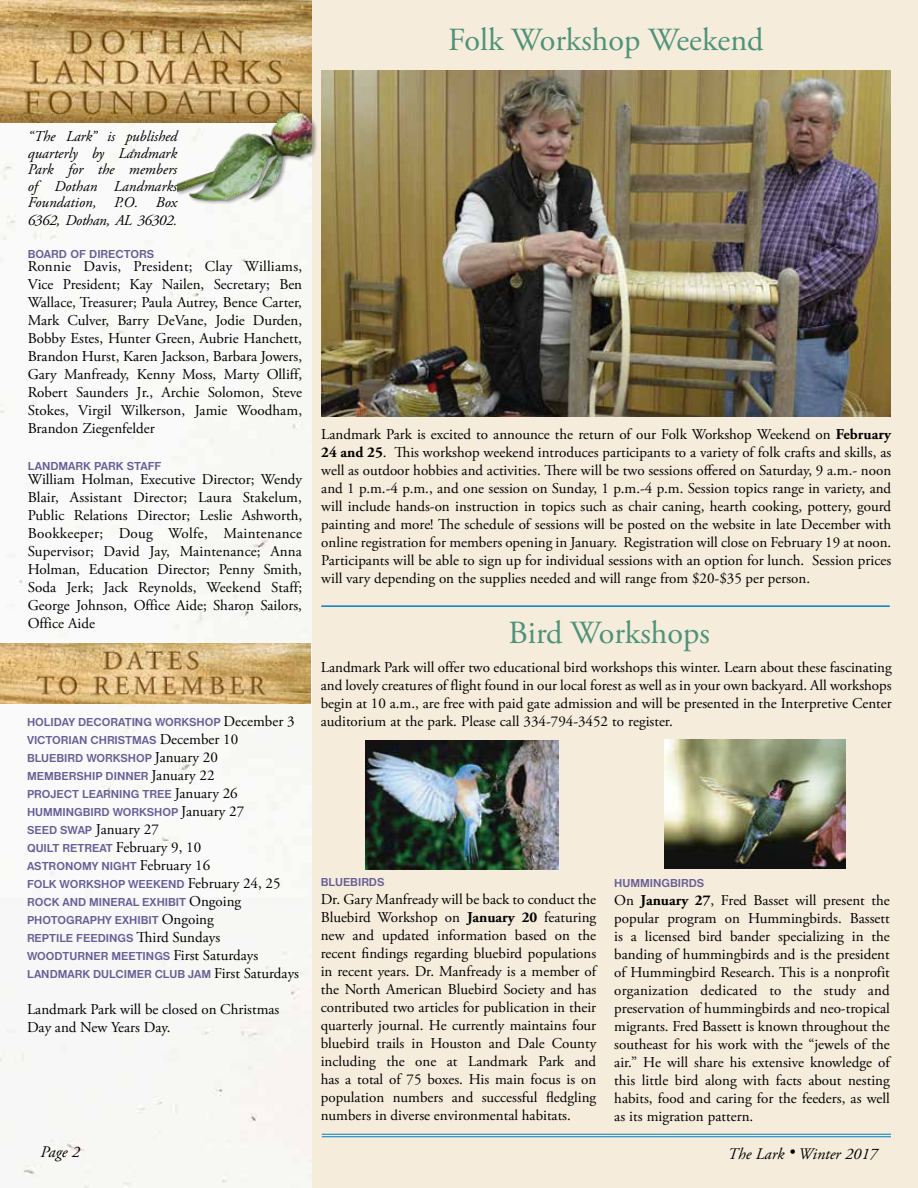
<style>
.page{position:relative;width:918px;height:1188px;background:#f6ecdc}
.page>*{position:absolute;margin:0;border:0;box-sizing:border-box;transform-origin:0 0}
.t1{font:32.25px "Adobe Garamond Pro";color:#4e9379}
.t2{font:italic 16.2px "Adobe Garamond Pro";color:#000}
.t3{font:15px/18px "Adobe Garamond Pro";color:#000;text-align:justify}
.t4{font:italic 15px/16.5px "Adobe Garamond Pro";color:#000;text-align:justify}
.t5{font:italic 15px "Adobe Garamond Pro";letter-spacing:-.02em;color:#000}
.t6{font:700 12px/18px "Nimbus San D";color:#665e95}
.s1{font-family:"Adobe Garamond Pro";font-weight:400;font-size:15px;color:#000}
.s2{font-family:"Nimbus San D";font-weight:700;font-size:12px;color:#665e95}
.s3{font-weight:700}
</style>
<div class="page">
<div style="left:0;top:123px;width:312px;height:1065px;background:#fafaf7"></div>
<hr style="left:322px;top:1134px;width:569px;height:1px;background:#007dbe">
<hr style="left:322px;top:1136px;width:569px;height:1px;background:#007dbe">
<img style="left:0;top:0;width:312px;height:123px">
<img style="left:0;top:644px;width:310px;height:60px">
<div style="left:176px;top:110px;width:142px;height:95px;background:#000;opacity:.4"></div>
<img style="left:177px;top:106px;width:135px;height:102px">
<hr style="left:321px;top:605px;width:569px;height:2px;background:#007dbe">
<img style="left:321px;top:71px;width:570px;height:345px">
<img style="left:365px;top:740px;width:193px;height:130px">
<img style="left:664px;top:739px;width:181px;height:130px">
<h1 class="t1" style="left:448px;top:21px;width:317px">Folk Workshop Weekend</h1>
<p class="t4" style="left:28px;top:129px;width:151px">“The Lark” is published quarterly by Landmark Park for the members of Dothan Landmarks Foundation, P.O. Box</p>
<p class="t5" style="left:28px;top:212px;width:151px">6362, Dothan, AL 36302.</p>
<p class="t6" style="left:28px;top:245px;width:128px">BOARD OF DIRECTORS</p>
<p class="t3" style="left:28px;top:258px;width:276px">Ronnie Davis, President; Clay Williams, Vice President; Kay Nailen, Secretary; Ben Wallace, Treasurer; Paula Autrey, Bence Carter, Mark Culver, Barry DeVane, Jodie Durden, Bobby Estes, Hunter Green, Aubrie Hanchett, Brandon Hurst, Karen Jackson, Barbara Jowers, Gary Manfready, Kenny Moss, Marty Olliff, Robert Saunders Jr., Archie Solomon, Steve Stokes, Virgil Wilkerson, Jamie Woodham, Brandon Ziegenfelder</p>
<p class="t6" style="left:28px;top:457px;width:135px">LANDMARK PARK STAFF</p>
<p class="t3" style="left:28px;top:470px;width:276px">William Holman, Executive Director; Wendy Blair, Assistant Director; Laura Stakelum, Public Relations Director; Leslie Ashworth, Bookkeeper; Doug Wolfe, Maintenance Supervisor; David Jay, Maintenance; Anna Holman, Education Director; Penny Smith, Soda Jerk; Jack Reynolds, Weekend Staff; George Johnson, Office Aide; Sharon Sailors, Office Aide</p>
<p class="t6" style="left:27px;top:713px;width:269px">HOLIDAY DECORATING WORKSHOP <span class="s1">December 3<br></span>VICTORIAN CHRISTMAS <span class="s1">December 10<br></span>BLUEBIRD WORKSHOP <span class="s1">January 20<br></span>MEMBERSHIP DINNER <span class="s1">January 22<br></span>PROJECT LEARNING TREE <span class="s1">January 26<br></span>HUMMINGBIRD WORKSHOP <span class="s1">January 27</span></p>
<p class="t3" style="left:27px;top:821px;width:133px"><span class="s2">SEED SWAP</span> January 27</p>
<p class="t6" style="left:27px;top:839px;width:274px">QUILT RETREAT <span class="s1">February 9, 10<br></span>ASTRONOMY NIGHT <span class="s1">February 16<br></span>FOLK WORKSHOP WEEKEND <span class="s1">February 24, 25<br></span>ROCK AND MINERAL EXHIBIT <span class="s1">Ongoing </span>PHOTOGRAPHY EXHIBIT <span class="s1">Ongoing<br></span>REPTILE FEEDINGS <span class="s1">Third Sundays </span>WOODTURNER MEETINGS <span class="s1">First Saturdays </span>LANDMARK DULCIMER CLUB JAM <span class="s1">First Saturdays</span></p>
<p class="t3" style="left:27px;top:1001px;width:254px">Landmark Park will be closed on Christmas<br>Day and New Years Day.</p>
<p class="t3" style="left:321px;top:425px;width:572px">Landmark Park is excited to announce the return of our Folk Workshop Weekend on <span class="s3">February 24 and 25</span>. This workshop weekend introduces participants to a variety of folk crafts and skills, as well as outdoor hobbies and activities. There will be two sessions offered on Saturday, 9 a.m.- noon and 1 p.m.-4 p.m., and one session on Sunday, 1 p.m.-4 p.m. Session topics range in variety, and will include hands-on instruction in topics such as chair caning, hearth cooking, pottery, gourd painting and more! The schedule of sessions will be posted on the website in late December with online registration for members opening in January. Registration will close on February 19 at noon.<br>Participants will be able to sign up for individual sessions with an option for lunch. Session prices will vary depending on the supplies needed and will range from $20-$35 per person.</p>
<h1 class="t1" style="left:509px;top:614px;width:203px">Bird Workshops</h1>
<p class="t3" style="left:321px;top:659px;width:573px">Landmark Park will offer two educational bird workshops this winter. Learn about these fascinating and lovely creatures of flight found in our local forest as well as in your own backyard. All workshops begin at 10 a.m., are free with paid gate admission and will be presented in the Interpretive Center auditorium at the park. Please call 334-794-3452 to register.</p>
<p class="t6" style="left:321px;top:873px;width:65px">BLUEBIRDS</p>
<p class="t3" style="left:321px;top:891px;width:277px">Dr. Gary Manfready will be back to conduct the Bluebird Workshop on <span class="s3">January 20</span> featuring new and updated information based on the recent findings regarding bluebird populations in recent years. Dr. Manfready is a member of the North American Bluebird Society and has contributed two articles for publication in their quarterly journal. He currently maintains four bluebird trails in Houston and Dale County including the one at Landmark Park and has a total of 75 boxes. His main focus is on population numbers and successful fledgling numbers in diverse environmental habitats.</p>
<p class="t6" style="left:614px;top:874px;width:92px">HUMMINGBIRDS</p>
<p class="t3" style="left:614px;top:892px;width:277px">On <span class="s3">January 27</span>, Fred Basset will present the popular program on Hummingbirds. Bassett is a licensed bird bander specializing in the banding of hummingbirds and is the president of Hummingbird Research. This is a nonprofit organization dedicated to the study and preservation of hummingbirds and neo-tropical migrants. Fred Bassett is known throughout the southeast for his work with the “jewels of the air.” He will share his extensive knowledge of this little bird along with facts about nesting habits, food and caring for the feeders, as well as its migration pattern.</p>
<p class="t2" style="left:41px;top:1142px;width:41px">Page 2</p>
<p class="t2" style="left:728px;top:1144px;width:151px">The Lark • Winter 2017</p>
</div>
